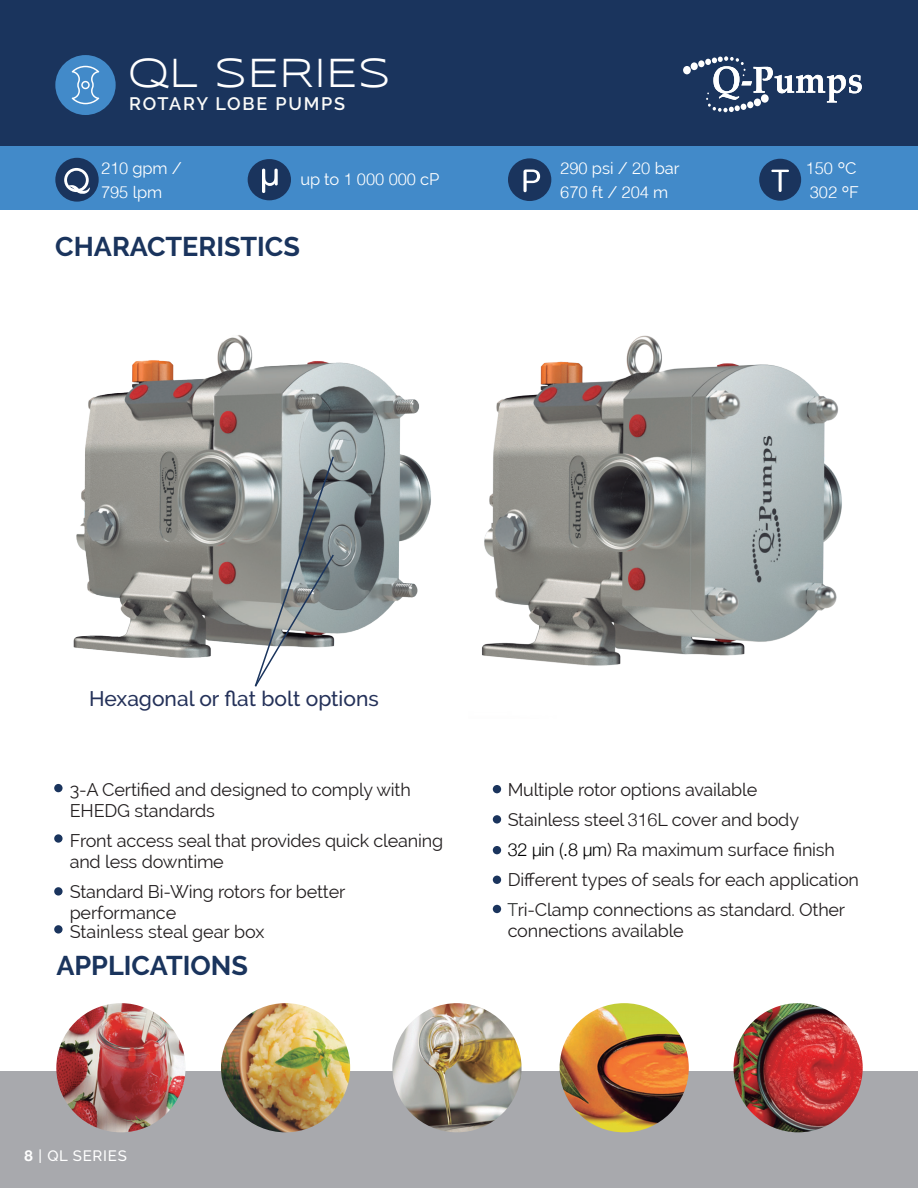
<style>
.page{position:relative;width:918px;height:1188px;background:#fff}
.page>*{position:absolute;margin:0;border:0;box-sizing:border-box;transform-origin:0 0}
.t1{font:42px "Syncopate";color:#fff}
.t2{font:700 27px "Raleway";color:#1a345d}
.t3{font:500 21px "Raleway";color:#243159}
.t4{font:18px/21px "Raleway";letter-spacing:-.01em;color:#231f20}
.t5{font:600 18px "Raleway";letter-spacing:.1em;color:#fbfbf9}
.t6{font:300 16.5px "Helvetica";letter-spacing:-.005em;color:#fff}
.t7{font:16.5px "Raleway";color:#fff}
.t8{font:500 15px "Raleway";letter-spacing:.05em;color:#fff}
.s1{font-family:"Helvetica";font-weight:300}
.s2{font-family:"Raleway";font-weight:400}
.s3{font-family:"Helvetica Neue";font-weight:300}
.s4{font-family:"Helvetica Neue";font-weight:300;color:#000}
.s5{font-family:"Helvetica Neue";font-weight:300;color:#383c3b}
.s6{font-family:"Helvetica Neue";font-weight:700}
</style>
<div class="page">
<div style="left:0;top:1072px;width:918px;height:116px;background:#a8a9ad"></div>
<img style="left:56px;top:1003px;width:130px;height:129px;border-radius:65px">
<img style="left:221px;top:1003px;width:129px;height:129px;border-radius:65px">
<img style="left:392px;top:1003px;width:130px;height:129px;border-radius:65px">
<img style="left:560px;top:1003px;width:129px;height:129px;border-radius:65px">
<img style="left:734px;top:1003px;width:129px;height:129px;border-radius:65px">
<div style="left:0;top:0;width:918px;height:147px;background:#1a345d"></div>
<div style="left:0;top:147px;width:918px;height:63px;background:#428ac9"></div>
<div style="left:508px;top:158px;width:43px;height:43px;background:#1a345d;border-radius:50%"></div>
<svg style="left:523px;top:170px;width:17px;height:22px"></svg>
<div style="left:759px;top:159px;width:42px;height:42px;background:#1a345d;border-radius:50%"></div>
<svg style="left:771px;top:170px;width:18px;height:22px"></svg>
<div style="left:248px;top:159px;width:43px;height:41px;background:#1a345d;border-radius:50%"></div>
<svg style="left:262px;top:169px;width:16px;height:24px"></svg>
<div style="left:55px;top:158px;width:44px;height:44px;background:#1a345d;border-radius:50%"></div>
<svg style="left:64px;top:168px;width:26px;height:26px"></svg>
<img style="left:73px;top:335px;width:358px;height:323px">
<div style="left:683px;top:66px;width:8px;height:8px;background:#fff;border-radius:50%"></div>
<div style="left:691px;top:62px;width:7px;height:8px;background:#fff;border-radius:50%"></div>
<div style="left:698px;top:60px;width:7px;height:7px;background:#fff;border-radius:50%"></div>
<svg style="left:705px;top:56px;width:157px;height:56px"></svg>
<div style="left:55px;top:55px;width:61px;height:60px;background:#428ac9;border-radius:50%"></div>
<svg style="left:72px;top:66px;width:27px;height:38px"></svg>
<div style="left:54px;top:784px;width:9px;height:8px;background:#1a345d;border-radius:50%"></div>
<div style="left:493px;top:785px;width:8px;height:8px;background:#1a345d;border-radius:50%"></div>
<div style="left:54px;top:834px;width:9px;height:9px;background:#1a345d;border-radius:50%"></div>
<div style="left:493px;top:815px;width:8px;height:9px;background:#1a345d;border-radius:50%"></div>
<div style="left:54px;top:887px;width:9px;height:9px;background:#1a345d;border-radius:50%"></div>
<div style="left:493px;top:846px;width:8px;height:8px;background:#1a345d;border-radius:50%"></div>
<div style="left:493px;top:876px;width:8px;height:8px;background:#1a345d;border-radius:50%"></div>
<div style="left:493px;top:905px;width:8px;height:8px;background:#1a345d;border-radius:50%"></div>
<img style="left:482px;top:335px;width:360px;height:331px">
<div style="left:54px;top:925px;width:9px;height:9px;background:#1a345d;border-radius:50%"></div>
<svg style="left:253px;top:455px;width:82px;height:232px"></svg>
<p class="t1" style="left:128px;top:49px;width:265px">QL SERIES</p>
<p class="t5" style="left:129px;top:93px;width:218px">ROTARY LOBE PUMPS</p>
<p class="t7" style="left:101px;top:159px;width:82px"><span class="s1">210</span> gpm /</p>
<p class="t6" style="left:101px;top:178px;width:63px">795 <span class="s2">lpm</span></p>
<p class="t6" style="left:300px;top:165px;width:141px"><span class="s2">up to</span> 1 000 000 <span class="s2">cP</span></p>
<p class="t2" style="left:55px;top:231px;width:246px">CHARACTERISTICS</p>
<p class="t7" style="left:560px;top:159px;width:121px"><span class="s1">290</span> psi / <span class="s3">20</span> bar</p>
<p class="t6" style="left:560px;top:178px;width:109px">670 <span class="s2">ft /</span> 204 <span class="s2">m</span></p>
<p class="t6" style="left:806px;top:154px;width:52px">150 <span class="s2">ºC</span></p>
<p class="t6" style="left:810px;top:178px;width:51px">302 <span class="s2">ºF</span></p>
<p class="t3" style="left:89px;top:687px;width:291px">Hexagonal or flat bolt options</p>
<p class="t4" style="left:70px;top:779px;width:343px">3-A Certified and designed to comply with<br>EHEDG standards</p>
<p class="t4" style="left:70px;top:830px;width:375px">Front access seal that provides quick cleaning and less downtime</p>
<p class="t4" style="left:70px;top:881px;width:277px">Standard Bi-Wing rotors for better performance</p>
<p class="t4" style="left:508px;top:779px;width:251px">Multiple rotor options available</p>
<p class="t4" style="left:508px;top:809px;width:293px">Stainless steel <span class="s3">316</span>L cover and body</p>
<p class="t4" style="left:508px;top:839px;width:329px"><span class="s4">32 µin (.8 µm</span>) Ra maximum surface finish</p>
<p class="t4" style="left:508px;top:869px;width:353px">Different types of seals for each application</p>
<p class="t4" style="left:508px;top:899px;width:339px"><span class="s5">T</span>ri-Clamp connections as standard. Other</p>
<p class="t4" style="left:70px;top:921px;width:196px">Stainless steal gear box</p>
<p class="t4" style="left:508px;top:920px;width:178px">connections available</p>
<p class="t2" style="left:56px;top:950px;width:193px">APPLICATIONS</p>
<p class="t8" style="left:24px;top:1147px;width:104px"><span class="s6">8</span> | QL SERIES</p>
</div>
